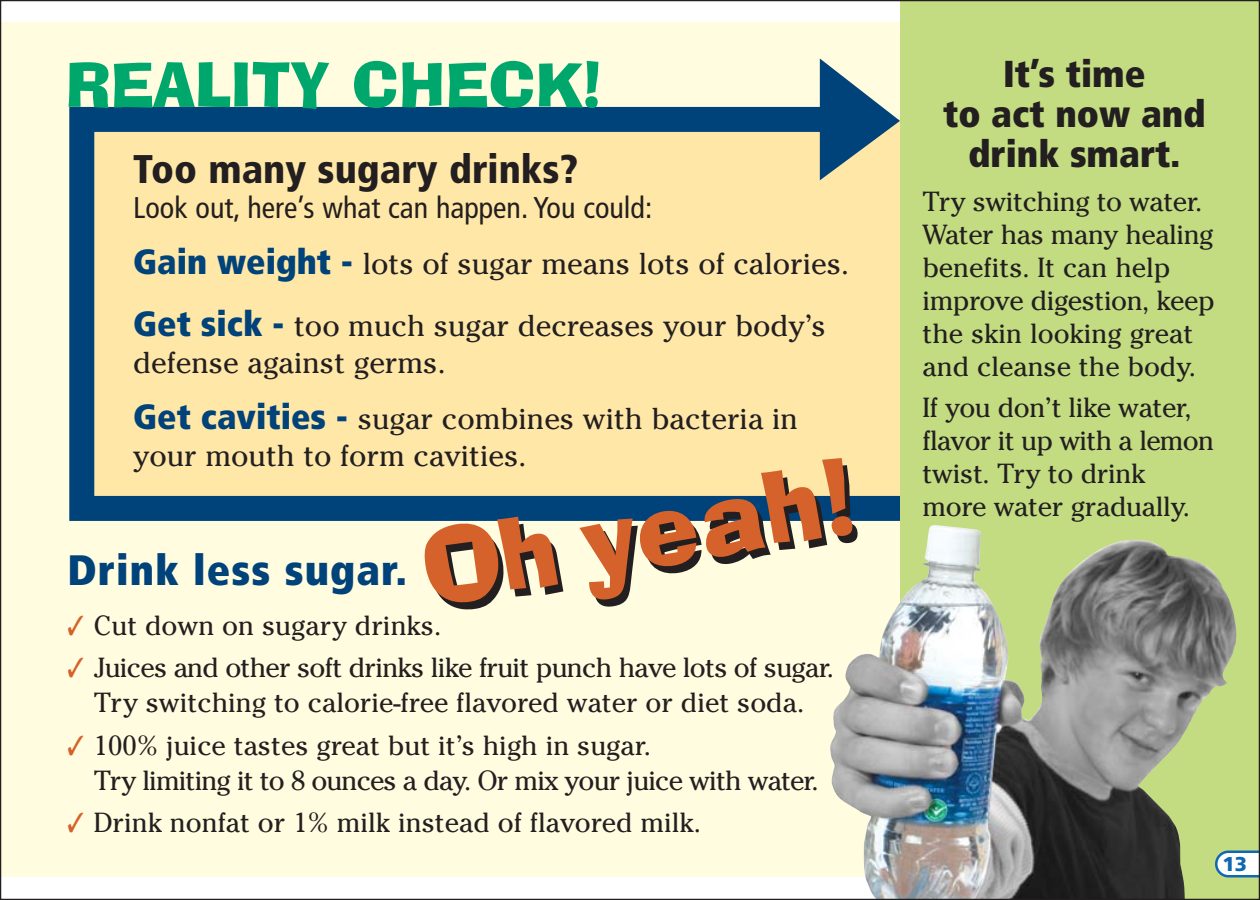
<style>
.page{position:relative;width:1260px;height:900px;background:#fff}
.page>*{position:absolute;margin:0;border:0;box-sizing:border-box;transform-origin:0 0}
.t1{font:100px "Ad Lib BT";color:#231f20}
.t2{font:60px "Ad Lib BT";color:#00a76d}
.t3{font:900 condensed 42.5px "Frutiger";letter-spacing:.025em;color:#00427a}
.t4{font:900 condensed 40px "Frutiger";color:#231f20}
.t5{font:900 condensed 37.5px/40px "Frutiger";color:#231f20;text-align:center}
.t6{font:30px/37.5px "Cheltenham";color:#231f20}
.t7{font:condensed 30px "Frutiger";color:#231f20}
.t8{font:27.5px/33px "Cheltenham";letter-spacing:-.01em;color:#231f20}
.t9{font:27.5px/34.8px "Cheltenham";letter-spacing:-.03em;color:#231f20}
.t10{font:900 20px "Frutiger";color:#0f68b3}
.s1{font-family:"Frutiger";font-weight:900;font-stretch:condensed;font-size:35px;color:#00427a}
.s2{color:#d5622a}
</style>
<div class="page">
<div style="left:0;top:22px;width:1238px;height:856px;background:#fffcdf"></div>
<div style="left:900px;top:0;width:360px;height:900px;background:#c3dc81"></div>
<svg style="left:69px;top:94px;width:831px;height:427px;background:#dbd1a2"></svg>
<svg style="left:820px;top:58px;width:80px;height:122px"></svg>
<img style="left:830px;top:525px;width:407px;height:373px">
<svg style="left:1215px;top:851px;width:43px;height:27px"></svg>
<h2 class="t2" style="left:65px;top:63px;width:538px">REALITY CHECK!</h2>
<h3 class="t4" style="left:133px;top:152px;width:446px">Too many sugary drinks?</h3>
<p class="t7" style="left:133px;top:195px;width:520px">Look out, here’s what can happen. You could:</p>
<p class="t6" style="left:133px;top:248px;width:717px"><span class="s1">Gain weight -</span> lots of sugar means lots of calories.</p>
<p class="t6" style="left:133px;top:310px;width:694px"><span class="s1">Get sick -</span> too much sugar decreases your body’s defense against germs.</p>
<p class="t6" style="left:133px;top:403px;width:666px"><span class="s1">Get cavities -</span> sugar combines with bacteria in your mouth to form cavities.</p>
<h1 class="t1" style="left:421px;top:543px;width:439px;rotate:-10deg">Oh yeah!</h1>
<p class="t8" style="left:68px;top:612px;width:375px"><span class="s2">✓</span> Cut down on sugary drinks.</p>
<p class="t8" style="left:68px;top:653px;width:768px;line-height:35px;text-align:center"><span class="s2">✓</span> Juices and other soft drinks like fruit punch have lots of sugar.<br>Try switching to calorie-free flavored water or diet soda.</p>
<p class="t9" style="left:94px;top:731px;width:726px;text-indent:-26px"><span class="s2">✓</span> 100% juice tastes great but it’s high in sugar.<br>Try limiting it to 8 ounces a day. Or mix your juice with water.</p>
<p class="t8" style="left:68px;top:809px;width:635px"><span class="s2">✓</span> Drink nonfat or 1% milk instead of flavored milk.</p>
<h3 class="t3" style="left:68px;top:553px;width:341px">Drink less sugar.</h3>
<h3 class="t5" style="left:943px;top:57px;width:264px">It’s time<br>to act now and drink smart.</h3>
<p class="t8" style="left:922px;top:188px;width:294px">Try switching to water.<br>Water has many healing benefits. It can help improve digestion, keep the skin looking great and cleanse the body.</p>
<p class="t8" style="left:922px;top:394px;width:293px">If you don’t like water, flavor it up with a lemon twist. Try to drink more water gradually.</p>
<p class="t10" style="left:1222px;top:856px;width:26px">13</p>
</div>
